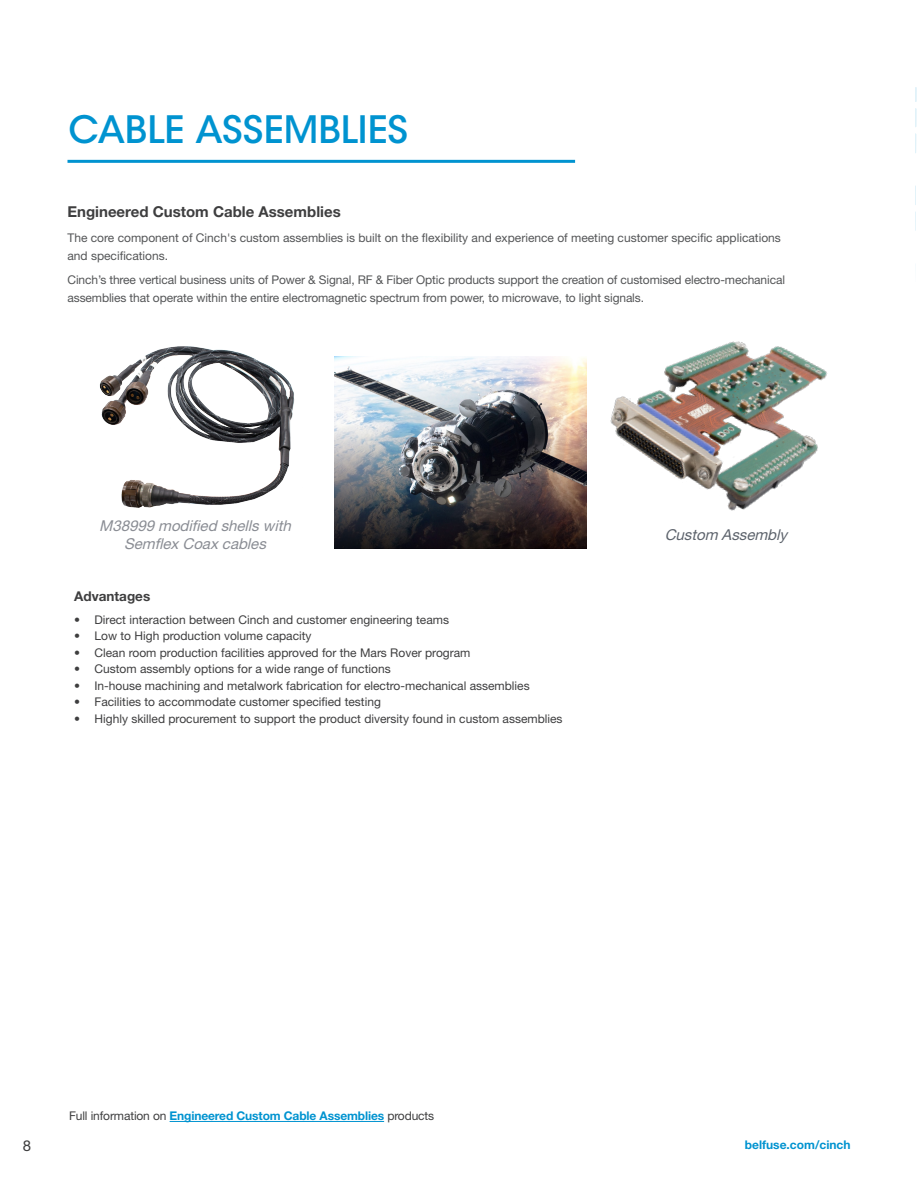
<style>
.page{position:relative;width:918px;height:1188px;background:#fff}
.page>*{position:absolute;margin:0;border:0;box-sizing:border-box;transform-origin:0 0}
.t1{font:500 37.5px "ITC Avant Garde Std";letter-spacing:-.005em;color:#0093d0}
.t2{font:italic 15px/18px "Helvetica Neue LT Pro";color:#8a8d94;text-align:center}
.t3{font:700 15px "Helvetica Neue LT Pro";color:#3e3e3f}
.t4{font:italic 15px "Helvetica Neue LT Pro";color:#5d636c}
.t5{font:15px "Helvetica Neue LT Pro";color:#3e3e3f}
.bullets{font:700 13.5px "Helvetica Neue LT Pro";color:#3e3e3f}
.t6{font:12px "Helvetica Neue LT Pro";color:#3e3e3f}
.bullets-2{font:12px/18px "Helvetica Neue LT Pro";letter-spacing:-.01em;color:#545557}
.t7{font:700 12px "Helvetica Neue LT Pro";letter-spacing:-.01em;color:#0093d0}
.s1{font-weight:400;color:#3e3e3f}
</style>
<div class="page">
<hr style="left:68px;top:160px;width:507px;height:3px;background:#0093d0">
<hr style="left:170px;top:1121px;width:214px;height:1px;background:#0093d0">
<img style="left:335px;top:357px;width:252px;height:192px">
<img style="left:99px;top:346px;width:196px;height:162px">
<img style="left:610px;top:341px;width:218px;height:170px">
<svg style="left:915px;top:87px;width:2px;height:144px"></svg>
<p class="t1" style="left:69px;top:106px;width:341px">CABLE ASSEMBLIES</p>
<p class="t3" style="left:68px;top:202px;width:275px">Engineered Custom Cable Assemblies</p>
<p class="bullets-2" style="left:68px;top:228px;width:715px">The core component of Cinch's custom assemblies is built on the flexibility and experience of meeting customer specific applications and specifications.</p>
<p class="bullets-2" style="left:68px;top:271px;width:719px">Cinch’s three vertical business units of Power &amp; Signal, RF &amp; Fiber Optic products support the creation of customised electro-mechanical assemblies that operate within the entire electromagnetic spectrum from power, to microwave, to light signals.</p>
<p class="t2" style="left:99px;top:517px;width:197px">M38999 modified shellswith<br>Semflex Coax cables</p>
<p class="t4" style="left:665px;top:526px;width:124px">Custom Assembly</p>
<p class="bullets" style="left:74px;top:587px;width:78px">Advantages</p>
<p class="t6" style="left:74px;top:612px;width:376px">• Direct interaction between Cinch and customer engineering teams</p>
<p class="t6" style="left:74px;top:629px;width:239px">• Low to High production volume capacity</p>
<p class="t6" style="left:74px;top:645px;width:398px">• Clean room production facilities approved for the Mars Rover program</p>
<p class="t6" style="left:74px;top:662px;width:318px">• Custom assembly options for a wide range of functions</p>
<p class="t6" style="left:74px;top:678px;width:457px">• In-house machining and metalwork fabrication for electro-mechanical assemblies</p>
<p class="t6" style="left:74px;top:695px;width:308px">• Facilities to accommodate customer specified testing</p>
<p class="t6" style="left:74px;top:711px;width:490px">• Highly skilled procurement to support the product diversity found in custom assemblies</p>
<p class="t7" style="left:69px;top:1108px;width:367px"><span class="s1">Full information on</span> Engineered Custom Cable Assemblies <span class="s1">products</span></p>
<p class="t5" style="left:23px;top:1137px;width:10px">8</p>
<p class="t7" style="left:745px;top:1137px;width:107px">belfuse.com/cinch</p>
</div>
